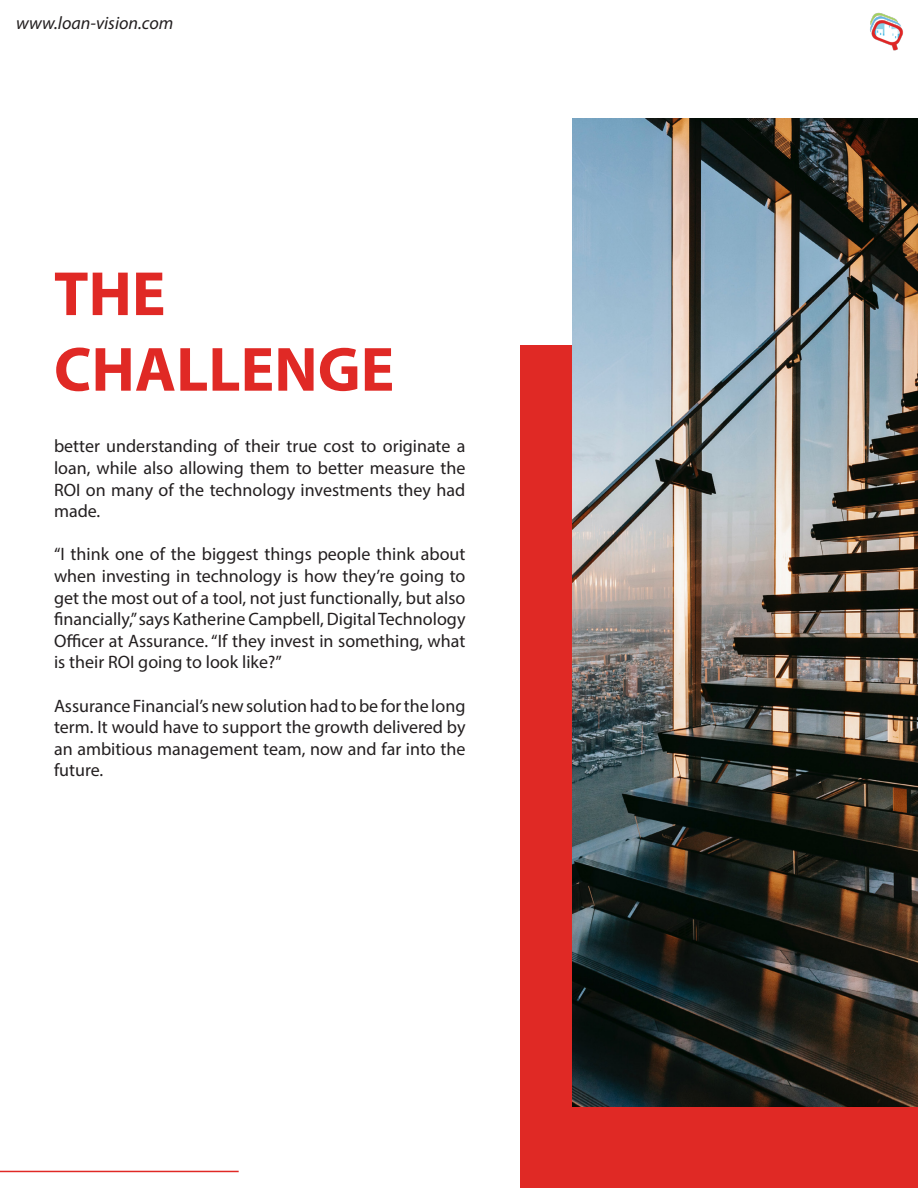
<style>
.page{position:relative;width:918px;height:1188px;background:#fff}
.page>*{position:absolute;margin:0;border:0;box-sizing:border-box;transform-origin:0 0}
.t1{font:700 63px/75.6px "Myriad Pro";color:#e02925}
.t2{font:18px/21.6px "Myriad Pro";color:#231f20;text-align:justify}
.t3{font:italic 18px "Myriad Pro";color:#231f20}
</style>
<div class="page">
<div style="left:520px;top:346px;width:398px;height:842px;background:#e02925"></div>
<hr style="left:0;top:1171px;width:239px;height:1px;background:#e02925">
<img style="left:572px;top:119px;width:346px;height:988px">
<img style="left:870px;top:12px;width:33px;height:39px">
<p class="t3" style="left:16px;top:11px;width:159px">www.loan-vision.com</p>
<p class="t1" style="left:54px;top:254px;width:342px">THE<br>CHALLENGE</p>
<p class="t2" style="left:54px;top:435px;width:413px">better understanding of their true cost to originate a loan, while also allowing them to better measure the ROI on many of the technology investments they had made.</p>
<p class="t2" style="left:54px;top:543px;width:413px">“I think one of the biggest things people think about when investing in technology is how they’re going to get the most out of a tool, not just functionally, but also financially,” says Katherine Campbell, Digital Technology Officer at Assurance. “If they invest in something, what is their ROI going to look like?”</p>
<p class="t2" style="left:54px;top:694px;width:413px">Assurance Financial’s new solution had to be for the long term. It would have to support the growth delivered by an ambitious management team, now and far into the future.</p>
</div>
